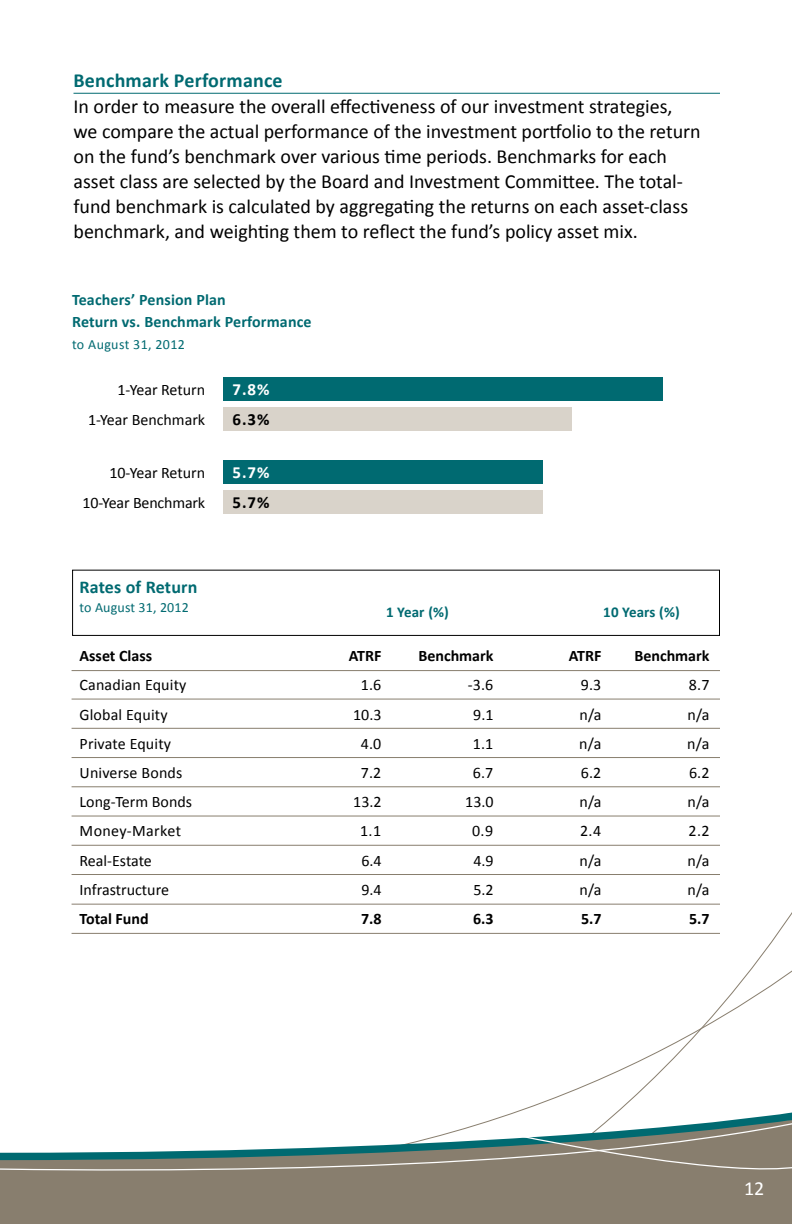
<style>
.page{position:relative;width:792px;height:1224px;background:#fff}
.page>*{position:absolute;margin:0;border:0;box-sizing:border-box;transform-origin:0 0}
.t1{font:20px/25px "Calibri";color:#000}
.t2{font:700 20px "Calibri";letter-spacing:.01em;color:#006a71}
.t3{font:20px "Calibri";color:#fff}
.t4{font:700 18px "Calibri";letter-spacing:.01em;color:#006a71}
.t5{font:700 17px "Calibri";color:#fff}
.t6{font:700 17px "Calibri";color:#000}
.t7{font:16px/29.8px "Calibri";color:#000;text-align:right}
.t8{font:700 16px "Calibri";color:#000}
.t9{font:700 16px/22px "Calibri";letter-spacing:.01em;color:#006a71}
.t10{font:16px "Calibri";letter-spacing:.025em;color:#000}
.t11{font:700 15px "Calibri";letter-spacing:.01em;color:#006a71}
.t12{font:14px "Calibri";letter-spacing:.01em;color:#006a71}
</style>
<div class="page">
<svg style="left:91px;top:727px;width:701px;height:383px"></svg>
<hr style="left:74px;top:93px;width:646px;height:1px;background:#006a71">
<div style="left:223px;top:490px;width:319px;height:23px;background:#d9d3ca"></div>
<div style="left:223px;top:407px;width:349px;height:23px;background:#d9d3ca"></div>
<div style="left:223px;top:377px;width:440px;height:24px;background:#006a71"></div>
<div style="left:223px;top:460px;width:319px;height:24px;background:#006a71"></div>
<hr style="left:72px;top:670px;width:648px;height:1px;background:#887e6e">
<hr style="left:72px;top:699px;width:648px;height:1px;background:#887e6e">
<hr style="left:72px;top:728px;width:648px;height:1px;background:#887e6e">
<hr style="left:72px;top:757px;width:648px;height:1px;background:#887e6e">
<hr style="left:72px;top:786px;width:648px;height:1px;background:#887e6e">
<hr style="left:72px;top:816px;width:648px;height:1px;background:#887e6e">
<hr style="left:72px;top:845px;width:648px;height:1px;background:#887e6e">
<hr style="left:72px;top:874px;width:648px;height:1px;background:#887e6e">
<hr style="left:72px;top:904px;width:648px;height:1px;background:#887e6e">
<hr style="left:72px;top:933px;width:648px;height:1px;background:#887e6e">
<div style="left:72px;top:570px;width:648px;height:66px;border:1px solid #000"></div>
<svg style="left:0;top:1119px;width:792px;height:105px"></svg>
<svg style="left:518px;top:1134px;width:274px;height:49px;background:#868375"></svg>
<p class="t2" style="left:74px;top:68px;width:211px">Benchmark Performance</p>
<p class="t1" style="left:74px;top:93px;width:629px">In order to measure the overall effectiveness of our investment strategies, we compare the actual performance of the investment portfolio to the return on the fund’s benchmark over various time periods. Benchmarks for each asset class are selected by the Board and Investment Committee. The total&shy;fund benchmark is calculated by aggregating the returns on each asset-class benchmark, and weighting them to reflect the fund’s policy asset mix.</p>
<p class="t9" style="left:72px;top:288px;width:241px">Teachers’ Pension Plan<br>Return vs. Benchmark Performance</p>
<p class="t12" style="left:72px;top:335px;width:114px">to August 31, 2012</p>
<p class="t5" style="left:233px;top:379px;width:38px">7.8%</p>
<p class="t6" style="left:233px;top:409px;width:38px">6.3%</p>
<p class="t7" style="left:88px;top:374px;width:119px">1-Year Return<br>1-Year Benchmark</p>
<p class="t7" style="left:82px;top:457px;width:124px">10-Year Return<br>10-Year Benchmark</p>
<p class="t5" style="left:233px;top:462px;width:38px">5.7%</p>
<p class="t6" style="left:233px;top:492px;width:38px">5.7%</p>
<p class="t4" style="left:80px;top:576px;width:119px">Rates of Return</p>
<p class="t12" style="left:80px;top:599px;width:111px">to August 31, 2012</p>
<p class="t11" style="left:386px;top:603px;width:64px">1 Year (%)</p>
<p class="t11" style="left:603px;top:603px;width:78px">10 Years (%)</p>
<p class="t8" style="left:80px;top:646px;width:74px">Asset Class</p>
<p class="t8" style="left:349px;top:646px;width:34px">ATRF</p>
<p class="t8" style="left:418px;top:646px;width:77px">Benchmark</p>
<p class="t8" style="left:569px;top:646px;width:34px">ATRF</p>
<p class="t8" style="left:634px;top:646px;width:77px">Benchmark</p>
<p class="t7" style="left:80px;top:669px;width:108px">Canadian Equity</p>
<p class="t7" style="left:361px;top:669px;width:22px">1.6</p>
<p class="t7" style="left:468px;top:669px;width:27px">-3.6</p>
<p class="t7" style="left:581px;top:669px;width:22px">9.3</p>
<p class="t7" style="left:689px;top:669px;width:22px">8.7</p>
<p class="t7" style="left:80px;top:699px;width:90px">Global Equity</p>
<p class="t7" style="left:353px;top:699px;width:30px">10.3</p>
<p class="t7" style="left:473px;top:699px;width:22px">9.1</p>
<p class="t7" style="left:580px;top:699px;width:23px">n/a</p>
<p class="t7" style="left:688px;top:699px;width:23px">n/a</p>
<p class="t7" style="left:80px;top:728px;width:93px">Private Equity</p>
<p class="t7" style="left:361px;top:728px;width:22px">4.0</p>
<p class="t7" style="left:473px;top:728px;width:22px">1.1</p>
<p class="t7" style="left:579px;top:728px;width:24px">n/a</p>
<p class="t7" style="left:687px;top:728px;width:24px">n/a</p>
<p class="t7" style="left:80px;top:757px;width:104px">Universe Bonds</p>
<p class="t7" style="left:361px;top:757px;width:22px">7.2</p>
<p class="t7" style="left:473px;top:757px;width:22px">6.7</p>
<p class="t7" style="left:581px;top:757px;width:22px">6.2</p>
<p class="t7" style="left:689px;top:757px;width:22px">6.2</p>
<p class="t7" style="left:80px;top:786px;width:114px">Long-Term Bonds</p>
<p class="t7" style="left:353px;top:786px;width:30px">13.2</p>
<p class="t7" style="left:465px;top:786px;width:30px">13.0</p>
<p class="t7" style="left:580px;top:786px;width:23px">n/a</p>
<p class="t7" style="left:688px;top:786px;width:23px">n/a</p>
<p class="t10" style="left:80px;top:821px;width:103px">Money-Market</p>
<p class="t7" style="left:360px;top:816px;width:23px">1.1</p>
<p class="t7" style="left:472px;top:816px;width:23px">0.9</p>
<p class="t7" style="left:580px;top:816px;width:23px">2.4</p>
<p class="t7" style="left:689px;top:816px;width:23px">2.2</p>
<p class="t7" style="left:80px;top:845px;width:74px">Real-Estate</p>
<p class="t7" style="left:361px;top:845px;width:22px">6.4</p>
<p class="t7" style="left:473px;top:845px;width:22px">4.9</p>
<p class="t7" style="left:580px;top:845px;width:23px">n/a</p>
<p class="t7" style="left:688px;top:845px;width:23px">n/a</p>
<p class="t7" style="left:80px;top:874px;width:91px">Infrastructure</p>
<p class="t7" style="left:361px;top:874px;width:22px">9.4</p>
<p class="t7" style="left:473px;top:874px;width:22px">5.2</p>
<p class="t7" style="left:580px;top:874px;width:23px">n/a</p>
<p class="t7" style="left:688px;top:874px;width:23px">n/a</p>
<p class="t8" style="left:80px;top:909px;width:71px">Total Fund</p>
<p class="t8" style="left:361px;top:909px;width:22px">7.8</p>
<p class="t8" style="left:473px;top:909px;width:22px">6.3</p>
<p class="t8" style="left:581px;top:909px;width:22px">5.7</p>
<p class="t8" style="left:689px;top:909px;width:22px">5.7</p>
<p class="t3" style="left:744px;top:1176px;width:22px">12</p>
</div>
